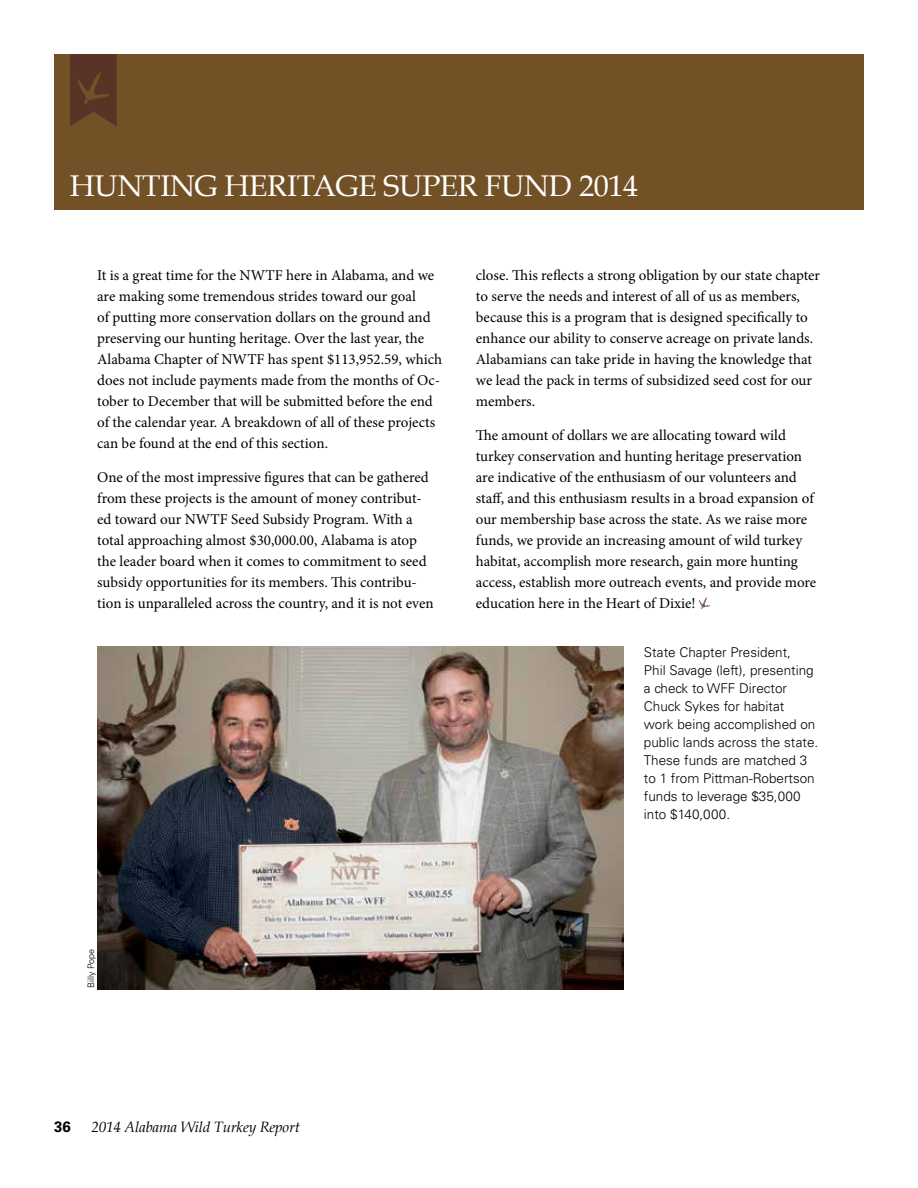
<style>
.page{position:relative;width:918px;height:1188px;background:#fff}
.page>*{position:absolute;margin:0;border:0;box-sizing:border-box;transform-origin:0 0}
.t1{font:30px "Book Antiqua";letter-spacing:-.01em;color:#fff}
.t2{font:15px/21px "Minion Pro";letter-spacing:-.005em;color:#000}
.t3{font:italic 15px "Book Antiqua";letter-spacing:-.01em;color:#000}
.t4{font:700 15px "Univers";color:#000}
.t5{font:300 13.5px/18px "Univers LT Std";color:#000}
.t6{font:300 9px "Univers LT Std";color:#000}
</style>
<div class="page">
<svg style="left:699px;top:597px;width:11px;height:11px"></svg>
<div style="left:54px;top:54px;width:810px;height:156px;background:#725126"></div>
<svg style="left:70px;top:54px;width:47px;height:72px;background:#5c3725"></svg>
<img style="left:78px;top:73px;width:31px;height:31px">
<img style="left:97px;top:647px;width:527px;height:342px">
<h1 class="t1" style="left:70px;top:167px;width:570px">HUNTING HERITAGE SUPER FUND 2014</h1>
<p class="t2" style="left:97px;top:265px;width:346px">It is a great time for the NWTF here in Alabama, and we are making some tremendous strides toward our goal<br>of putting more conservation dollars on the ground and preserving our hunting heritage. Over the last year, the Alabama Chapter of NWTF has spent $113,952.59, which does not include payments made from the months of Oc&shy;tober to December that will be submitted before the end of the calendar year. A breakdown of all of these projects can be found at the end of this section.</p>
<p class="t2" style="left:97px;top:467px;width:338px">One of the most impressive figures that can be gathered from these projects is the amount of money contribut&shy;ed toward our NWTF Seed Subsidy Program. With a total approaching almost $30,000.00, Alabama is atop the leader board when it comes to commitment to seed subsidy opportunities for its members. This contribu&shy;tion is unparalleled across the country, and it is not even</p>
<p class="t2" style="left:476px;top:265px;width:346px">close. This reflects a strong obligation by our state chapter to serve the needs and interest of all of us as members, because this is a program that is designed specifically to enhance our ability to conserve acreage on private lands.<br>Alabamians can take pride in having the knowledge that we lead the pack in terms of subsidized seed cost for our members.</p>
<p class="t2" style="left:476px;top:425px;width:342px">The amount of dollars we are allocating toward wild turkey conservation and hunting heritage preservation are indicative of the enthusiasm of our volunteers and staff, and this enthusiasm results in a broad expansion of our membership base across the state. As we raise more funds, we provide an increasing amount of wild turkey habitat, accomplish more research, gain more hunting access, establish more outreach events, and provide more education here in the Heart of Dixie!</p>
<p class="t5" style="left:644px;top:643px;width:176px">State Chapter President,<br>Phil Savage (left), presenting a check to WFF Director<br>Chuck Sykes for habitat<br>work being accomplished on public lands across the state.<br>These funds are matched 3 to 1 from Pittman-Robertson funds to leverage $35,000 into $140,000.</p>
<p class="t6" style="left:86px;top:988px;width:41px;rotate:-90deg">Billy Pope</p>
<p class="t4" style="left:54px;top:1118px;width:18px">36</p>
<p class="t3" style="left:92px;top:1118px;width:210px">2014 Alabama Wild Turkey Report</p>
</div>
